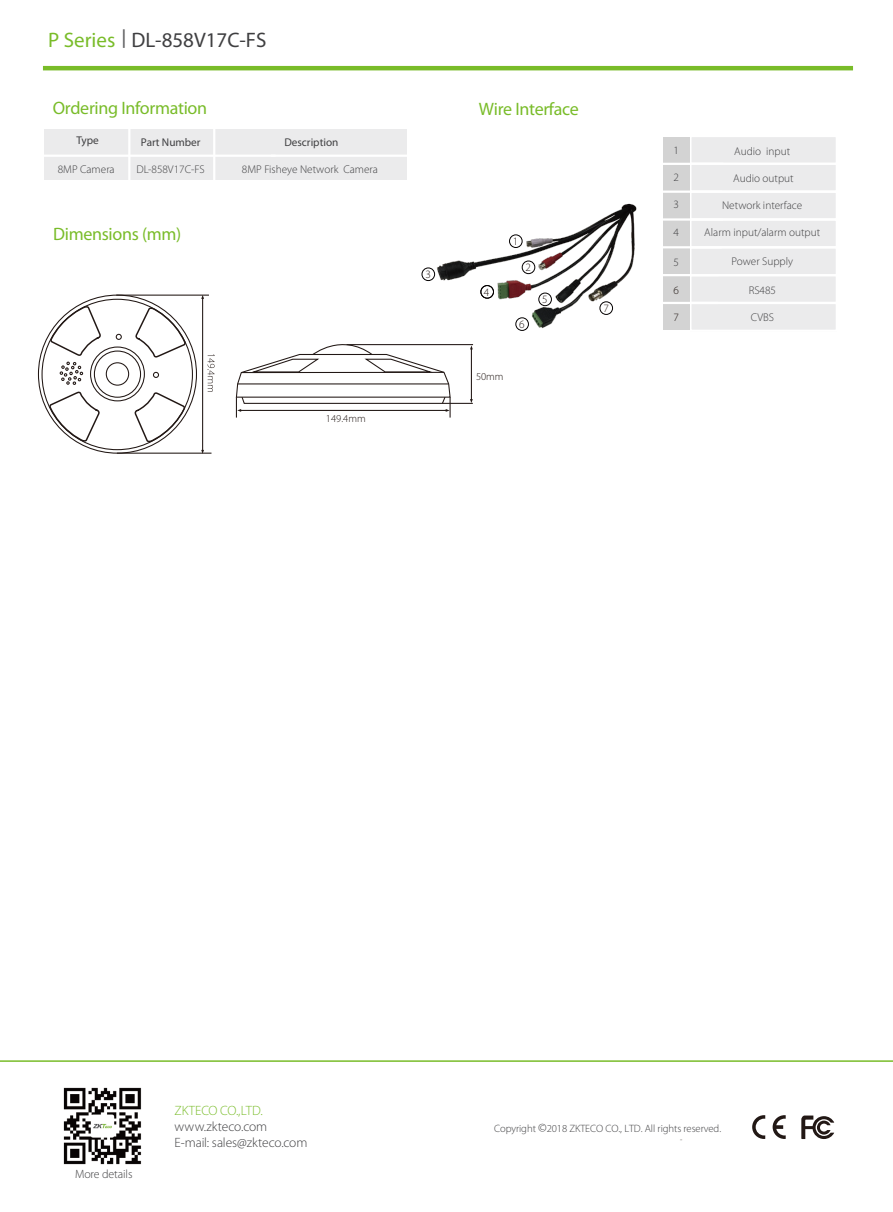
<style>
.page{position:relative;width:893px;height:1212px;background:#fff}
.page>*{position:absolute;margin:0;border:0;box-sizing:border-box;transform-origin:0 0}
.t1{font:21px "Myriad Pro";color:#3f3f41}
.t2{font:18px "Myriad Pro";letter-spacing:-.02em;color:#79bc29}
.t3{font:300 13.5px/16.2px "Myriad Pro";letter-spacing:-.005em;color:#3f3f41}
.t4{font:300 13.5px "Myriad Pro";letter-spacing:-.015em;color:#79bc29}
.t5{font:300 12px "Myriad Pro";letter-spacing:-.01em;color:#3f3f41}
.t6{font:300 11.25px "Myriad Pro";color:#3f3f41}
.t7{font:11.25px "Myriad Pro";color:#3f3f41}
.t8{font:300 11.25px "Myriad Pro";color:#221815}
.t9{font:300 10.65px "Myriad Pro";letter-spacing:-.005em;color:#3f3f41}
.t10{font:300 10.5px "Myriad Pro";color:#221815}
.t11{font:300 7.5px "Myriad Pro";color:#221815}
.s1{color:#79bc29}
.s2{font-family:"Calibri";color:#626365}
.s3{font-size:12.75px}
</style>
<div class="page">
<hr style="left:43px;top:66px;width:810px;height:4px;background:#79bc29">
<div style="left:45px;top:130px;width:362px;height:50px;background:#ebebec"></div>
<hr style="left:129px;top:155px;width:147px;height:2px;background:#fff">
<hr style="left:271px;top:155px;width:199px;height:2px;background:#fff">
<hr style="left:43px;top:155px;width:86px;height:2px;background:#fff">
<hr style="left:128px;top:128px;width:2px;height:52px;background:#fff">
<hr style="left:213px;top:127px;width:2px;height:53px;background:#fff">
<hr style="left:0;top:1060px;width:893px;height:2px;background:#79bc29">
<img style="left:437px;top:203px;width:200px;height:128px">
<div style="left:509px;top:235px;width:13px;height:13px;border:1px solid #040000;border-radius:50%"></div>
<div style="left:522px;top:261px;width:13px;height:13px;border:1px solid #040000;border-radius:50%"></div>
<div style="left:422px;top:268px;width:13px;height:13px;border:1px solid #040000;border-radius:50%"></div>
<div style="left:481px;top:285px;width:13px;height:13px;border:1px solid #040000;border-radius:50%"></div>
<div style="left:539px;top:293px;width:13px;height:13px;border:1px solid #040000;border-radius:50%"></div>
<div style="left:516px;top:318px;width:13px;height:13px;border:1px solid #040000;border-radius:50%"></div>
<div style="left:600px;top:302px;width:13px;height:13px;border:1px solid #040000;border-radius:50%"></div>
<div style="left:690px;top:136px;width:147px;height:195px;background:#ebebec"></div>
<div style="left:689px;top:135px;width:149px;height:30px;border:2px solid #fff"></div>
<svg style="left:689px;top:162px;width:149px;height:29px"></svg>
<div style="left:689px;top:191px;width:149px;height:30px;border:2px solid #fff"></div>
<div style="left:689px;top:218px;width:149px;height:30px;border:2px solid #fff"></div>
<div style="left:689px;top:246px;width:149px;height:30px;border:2px solid #fff"></div>
<div style="left:689px;top:274px;width:149px;height:30px;border:2px solid #fff"></div>
<div style="left:689px;top:302px;width:149px;height:30px;border:2px solid #fff"></div>
<div style="left:663px;top:137px;width:26px;height:192px;background:#d3d3d3"></div>
<hr style="left:662px;top:163px;width:61px;height:2px;background:#fff">
<hr style="left:663px;top:191px;width:59px;height:2px;background:#fff">
<hr style="left:662px;top:218px;width:61px;height:3px;background:#fff">
<hr style="left:662px;top:246px;width:60px;height:2px;background:#fff">
<hr style="left:659px;top:274px;width:60px;height:2px;background:#fff">
<hr style="left:658px;top:302px;width:60px;height:2px;background:#fff">
<svg style="left:752px;top:1115px;width:13px;height:24px"></svg>
<svg style="left:773px;top:1115px;width:13px;height:24px"></svg>
<svg style="left:801px;top:1115px;width:33px;height:24px"></svg>
<img style="left:63px;top:1087px;width:79px;height:78px">
<hr style="left:347px;top:344px;width:126px;height:1px;background:#221815">
<hr style="left:442px;top:403px;width:31px;height:1px;background:#221815">
<hr style="left:471px;top:349px;width:1px;height:52px;background:#221815">
<svg style="left:235px;top:344px;width:216px;height:74px"></svg>
<hr style="left:117px;top:453px;width:94px;height:1px;background:#221815">
<hr style="left:116px;top:295px;width:93px;height:1px;background:#221815">
<hr style="left:202px;top:297px;width:1px;height:153px;background:#221815">
<svg style="left:201px;top:450px;width:3px;height:4px"></svg>
<svg style="left:208px;top:354px;width:7px;height:38px"></svg>
<svg style="left:49px;top:391px;width:51px;height:52px"></svg>
<svg style="left:134px;top:392px;width:52px;height:51px"></svg>
<svg style="left:135px;top:306px;width:51px;height:53px"></svg>
<div style="left:94px;top:350px;width:47px;height:48px;border:1px solid #221815;border-radius:50%"></div>
<div style="left:106px;top:362px;width:23px;height:24px;border:1px solid #221815;border-radius:50%"></div>
<div style="left:90px;top:346px;width:55px;height:55px;border:1px solid #221815;border-radius:50%"></div>
<svg style="left:50px;top:305px;width:51px;height:80px"></svg>
<svg style="left:153px;top:372px;width:6px;height:6px"></svg>
<svg style="left:116px;top:334px;width:6px;height:6px"></svg>
<h1 class="t1" style="left:48px;top:27px;width:220px"><span class="s1">P Series</span> <span class="s2">|</span> DL-858V17C-FS</h1>
<h2 class="t2" style="left:53px;top:97px;width:156px">Ordering Information</h2>
<h2 class="t2" style="left:479px;top:98px;width:102px">Wire Interface</h2>
<p class="t7" style="left:76px;top:133px;width:24px">Type</p>
<p class="t7" style="left:141px;top:135px;width:61px">Part Number</p>
<p class="t7" style="left:284px;top:135px;width:56px">Description</p>
<p class="t6" style="left:58px;top:162px;width:58px">8MP Camera</p>
<p class="t6" style="left:136px;top:162px;width:70px">DL-858V17C-FS</p>
<p class="t6" style="left:242px;top:162px;width:138px">8MP Fisheye Network Camera</p>
<h2 class="t2" style="left:53px;top:222px;width:130px">Dimensions (mm)</h2>
<p class="t10" style="left:326px;top:412px;width:41px">149.4mm</p>
<p class="t8" style="left:426px;top:267px;width:7px">3</p>
<p class="t8" style="left:484px;top:285px;width:7px">4</p>
<p class="t8" style="left:513px;top:235px;width:7px">1</p>
<p class="t8" style="left:526px;top:260px;width:7px">2</p>
<p class="t8" style="left:519px;top:317px;width:7px">6</p>
<p class="t8" style="left:542px;top:293px;width:7px">5</p>
<p class="t10" style="left:476px;top:370px;width:29px">50mm</p>
<p class="t8" style="left:603px;top:301px;width:7px">7</p>
<p class="t6" style="left:673px;top:144px;width:7px">1</p>
<p class="t6" style="left:673px;top:171px;width:7px">2</p>
<p class="t6" style="left:673px;top:198px;width:7px">3</p>
<p class="t6" style="left:673px;top:225px;width:7px">4</p>
<p class="t6" style="left:673px;top:255px;width:7px">5</p>
<p class="t8" style="left:673px;top:284px;width:7px">6</p>
<p class="t8" style="left:673px;top:311px;width:7px">7</p>
<p class="t6" style="left:734px;top:145px;width:57px">Audio input</p>
<p class="t6" style="left:733px;top:172px;width:62px">Audio output</p>
<p class="t6" style="left:722px;top:199px;width:82px">Network interface</p>
<p class="t6" style="left:704px;top:226px;width:117px">Alarm input/alarm output</p>
<p class="t6" style="left:732px;top:255px;width:63px">Power Supply</p>
<p class="t6" style="left:749px;top:283px;width:29px">RS485</p>
<p class="t6" style="left:751px;top:310px;width:25px">CVBS</p>
<p class="t5" style="left:75px;top:1166px;width:59px">More details</p>
<p class="t4" style="left:175px;top:1102px;width:90px">ZKTECO CO.,LTD.</p>
<p class="t3" style="left:175px;top:1118px;width:134px">www.zkteco.com<br>E-mail: sales@zkteco.com</p>
<p class="t9" style="left:494px;top:1122px;width:229px">Copyright <span class="s3">©</span>2018 ZKTECO CO., LTD. All rights reserved.</p>
<p class="t11" style="left:680px;top:1135px;width:4px">-</p>
</div>
